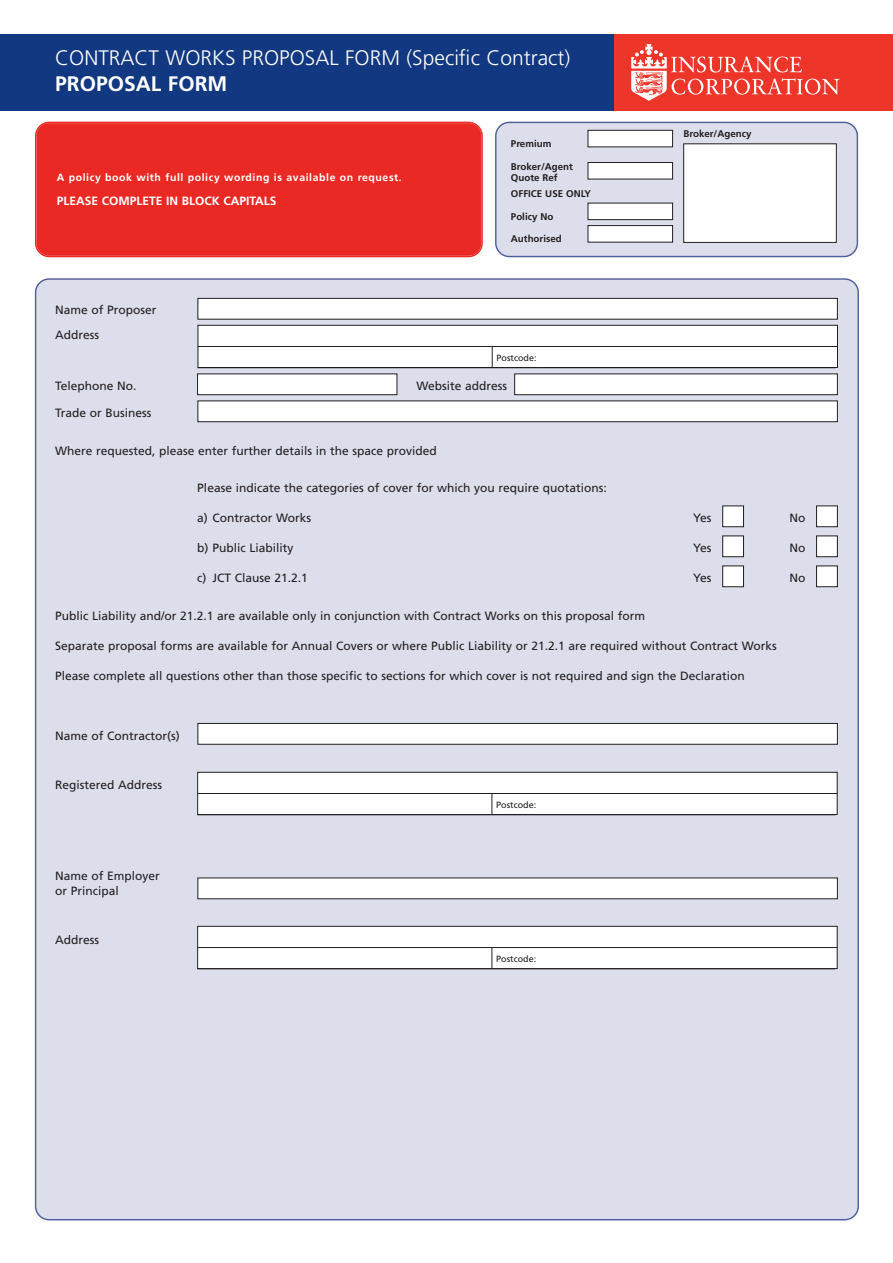
<style>
.page{position:relative;width:893px;height:1263px;background:#fff}
.page>*{position:absolute;margin:0;border:0;box-sizing:border-box;transform-origin:0 0}
.t1{font:300 21px "Frutiger";color:#fff}
.t2{font:700 21px "Frutiger";color:#fff}
.t3{font:12px/25.5px "Frutiger";color:#231f20}
.t4{font:700 12px "Frutiger";color:#fff}
.t5{font:700 10.5px "Frutiger";letter-spacing:.055em;color:#fff}
.t6{font:700 9.75px/11.2px "Frutiger";color:#231f20}
.t7{font:9px "Frutiger";color:#231f20}
</style>
<div class="page">
<div style="left:35px;top:278px;width:824px;height:942px;background:#dddeec"></div>
<div style="left:198px;top:298px;width:639px;height:21px;background:#fff"></div>
<div style="left:198px;top:298px;width:640px;height:21px;border:1px solid #231f20"></div>
<div style="left:35px;top:122px;width:448px;height:135px;background:#ea2924"></div>
<svg style="left:495px;top:122px;width:363px;height:135px;background:#d4d6e5"></svg>
<div style="left:684px;top:144px;width:152px;height:98px;background:#fff"></div>
<div style="left:683px;top:144px;width:153px;height:99px;border:1px solid #231f20"></div>
<div style="left:588px;top:226px;width:85px;height:16px;background:#fff"></div>
<div style="left:588px;top:225px;width:85px;height:17px;border:1px solid #231f20"></div>
<div style="left:588px;top:203px;width:85px;height:17px;background:#fff"></div>
<div style="left:588px;top:203px;width:85px;height:17px;border:1px solid #231f20"></div>
<div style="left:588px;top:163px;width:85px;height:16px;background:#fff"></div>
<div style="left:588px;top:162px;width:85px;height:17px;border:1px solid #231f20"></div>
<div style="left:588px;top:130px;width:85px;height:17px;background:#fff"></div>
<div style="left:588px;top:130px;width:85px;height:17px;border:1px solid #231f20"></div>
<div style="left:515px;top:374px;width:322px;height:21px;background:#fff"></div>
<div style="left:514px;top:374px;width:324px;height:21px;border:1px solid #231f20"></div>
<div style="left:198px;top:374px;width:199px;height:21px;background:#fff"></div>
<div style="left:197px;top:374px;width:200px;height:21px;border:1px solid #231f20"></div>
<div style="left:198px;top:401px;width:639px;height:21px;background:#fff"></div>
<div style="left:198px;top:401px;width:640px;height:21px;border:1px solid #231f20"></div>
<div style="left:198px;top:926px;width:639px;height:42px;background:#fff"></div>
<div style="left:197px;top:926px;width:640px;height:43px;border:1px solid #231f20"></div>
<hr style="left:197px;top:947px;width:640px;height:1px;background:#231f20">
<hr style="left:197px;top:968px;width:638px;height:1px;background:#231f20">
<svg style="left:492px;top:948px;width:1px;height:20px"></svg>
<div style="left:198px;top:878px;width:639px;height:21px;background:#fff"></div>
<div style="left:198px;top:772px;width:639px;height:42px;background:#fff"></div>
<div style="left:197px;top:772px;width:640px;height:43px;border:1px solid #231f20"></div>
<hr style="left:197px;top:793px;width:640px;height:1px;background:#231f20">
<hr style="left:197px;top:814px;width:638px;height:1px;background:#231f20">
<svg style="left:492px;top:794px;width:1px;height:20px"></svg>
<div style="left:198px;top:723px;width:639px;height:21px;background:#fff"></div>
<div style="left:198px;top:723px;width:640px;height:21px;border:1px solid #231f20"></div>
<div style="left:817px;top:566px;width:20px;height:21px;background:#fff"></div>
<div style="left:816px;top:566px;width:22px;height:21px;border:1px solid #231f20"></div>
<div style="left:723px;top:566px;width:20px;height:21px;background:#fff"></div>
<div style="left:722px;top:566px;width:22px;height:21px;border:1px solid #231f20"></div>
<div style="left:817px;top:536px;width:20px;height:21px;background:#fff"></div>
<div style="left:816px;top:536px;width:22px;height:21px;border:1px solid #231f20"></div>
<div style="left:723px;top:536px;width:20px;height:21px;background:#fff"></div>
<div style="left:722px;top:536px;width:22px;height:21px;border:1px solid #231f20"></div>
<div style="left:817px;top:506px;width:20px;height:21px;background:#fff"></div>
<div style="left:816px;top:506px;width:22px;height:21px;border:1px solid #231f20"></div>
<div style="left:723px;top:506px;width:20px;height:21px;background:#fff"></div>
<div style="left:722px;top:506px;width:22px;height:21px;border:1px solid #231f20"></div>
<div style="left:0;top:34px;width:618px;height:77px;background:#113880"></div>
<div style="left:615px;top:34px;width:278px;height:77px;background:#ee3529"></div>
<svg style="left:631px;top:44px;width:208px;height:57px"></svg>
<div style="left:198px;top:325px;width:639px;height:42px;background:#fff"></div>
<div style="left:198px;top:325px;width:640px;height:43px;border:1px solid #231f20"></div>
<hr style="left:198px;top:346px;width:640px;height:1px;background:#231f20">
<hr style="left:198px;top:367px;width:637px;height:1px;background:#231f20">
<svg style="left:492px;top:347px;width:1px;height:20px"></svg>
<h1 class="t1" style="left:55px;top:50px;width:517px">CONTRACT WORKS PROPOSAL FORM (Specific Contract)</h1>
<h1 class="t2" style="left:55px;top:75px;width:174px">PROPOSAL FORM</h1>
<p class="t5" style="left:57px;top:173px;width:346px">A policy book with full policy wording is available on request.</p>
<p class="t4" style="left:57px;top:196px;width:221px">PLEASE COMPLETE IN BLOCK CAPITALS</p>
<p class="t3" style="left:55px;top:298px;width:103px">Name of Proposer<br>Address</p>
<p class="t6" style="left:511px;top:139px;width:42px">Premium</p>
<p class="t6" style="left:511px;top:161px;width:64px">Broker/Agent<br>Quote Ref</p>
<p class="t6" style="left:511px;top:189px;width:82px">OFFICE USE ONLY</p>
<p class="t6" style="left:511px;top:212px;width:44px">Policy No</p>
<p class="t6" style="left:511px;top:234px;width:52px">Authorised</p>
<p class="t7" style="left:496px;top:354px;width:41px">Postcode:</p>
<p class="t6" style="left:683px;top:129px;width:70px">Broker/Agency</p>
<p class="t3" style="left:55px;top:374px;width:83px">Telephone No.</p>
<p class="t3" style="left:416px;top:374px;width:92px">Website address</p>
<p class="t3" style="left:55px;top:401px;width:98px">Trade or Business</p>
<p class="t3" style="left:55px;top:439px;width:383px">Where requested, please enter further details in the space provided</p>
<p class="t3" style="left:197px;top:476px;width:411px">Please indicate the categories of cover for which you require quotations:</p>
<p class="t3" style="left:197px;top:506px;width:115px">a) Contractor Works</p>
<p class="t3" style="left:693px;top:506px;width:20px">Yes</p>
<p class="t3" style="left:789px;top:506px;width:17px">No</p>
<p class="t3" style="left:197px;top:536px;width:98px">b) Public Liability</p>
<p class="t3" style="left:693px;top:536px;width:20px">Yes</p>
<p class="t3" style="left:789px;top:536px;width:17px">No</p>
<p class="t3" style="left:197px;top:566px;width:112px">c) JCT Clause 21.2.1</p>
<p class="t3" style="left:693px;top:566px;width:20px">Yes</p>
<p class="t3" style="left:789px;top:566px;width:17px">No</p>
<p class="t3" style="left:55px;top:604px;width:591px">Public Liability and/or 21.2.1 are available only in conjunction with Contract Works on this proposal form</p>
<p class="t3" style="left:55px;top:634px;width:723px">Separate proposal forms are available for Annual Covers or where Public Liability or 21.2.1 are required without Contract Works</p>
<p class="t3" style="left:55px;top:664px;width:691px">Please complete all questions other than those specific to sections for which cover is not required and sign the Declaration</p>
<p class="t3" style="left:55px;top:724px;width:126px">Name of Contractor(s)</p>
<p class="t3" style="left:55px;top:773px;width:109px">Registered Address</p>
<p class="t3" style="left:55px;top:869px;width:106px;line-height:15px">Name of Employer or Principal</p>
<p class="t3" style="left:55px;top:927px;width:46px">Address</p>
<p class="t7" style="left:496px;top:801px;width:41px">Postcode:</p>
<p class="t7" style="left:496px;top:955px;width:41px">Postcode:</p>
</div>
